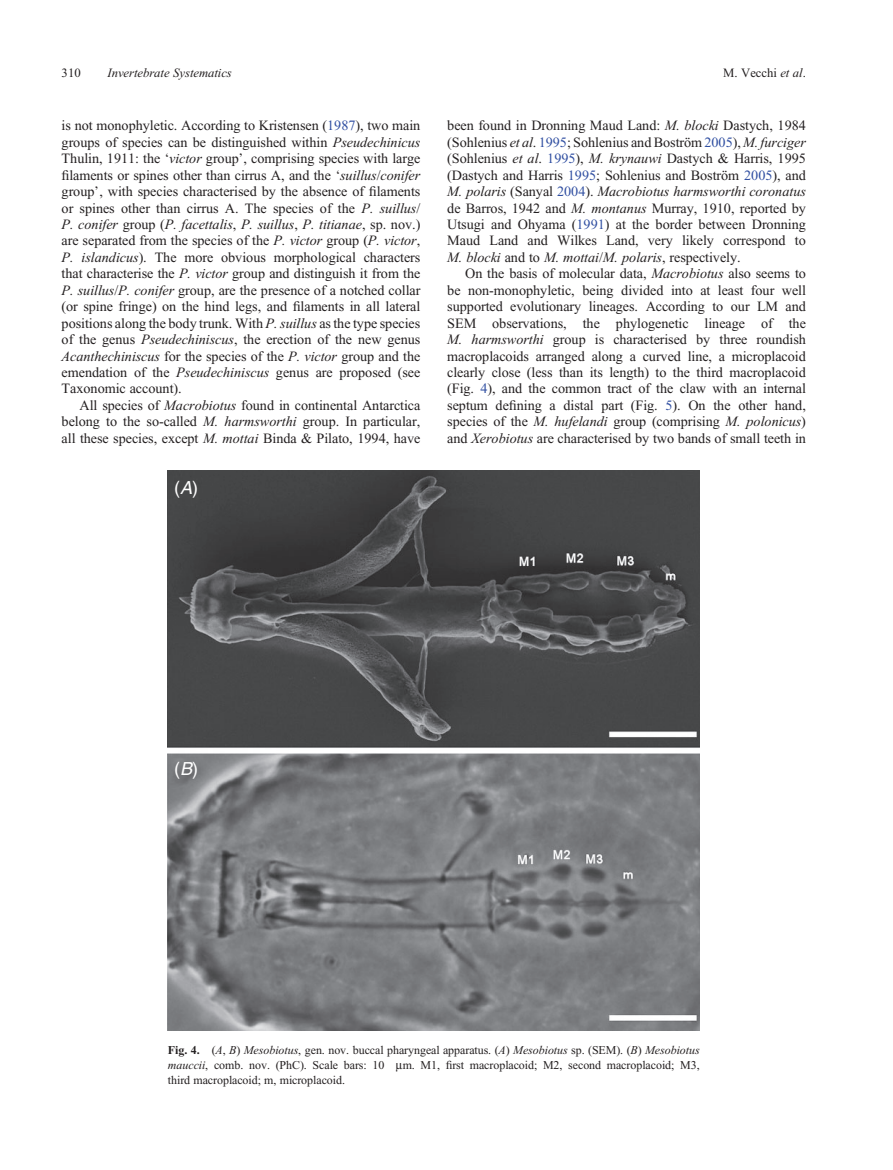
<style>
.page{position:relative;width:893px;height:1170px;background:#fff}
.page>*{position:absolute;margin:0;border:0;box-sizing:border-box;transform-origin:0 0}
.t1{font:18px "Helvetica";color:#fff}
.t2{font:14.25px/16.5px "Times New Roman";color:#231f20;text-align:justify}
.t3{font:italic 12.75px "Times New Roman";color:#231f20}
.t4{font:12.75px "Times New Roman";color:#231f20}
.t5{font:12px/15px "Times New Roman";color:#231f20}
.s1{font-style:italic}
.s2{color:#2f4ea1}
.s3{font-family:"Adv TIR"}
.s4{font-family:"Times New Roman PS+fb"}
.s5{font-weight:700}
</style>
<div class="page">
<img style="left:168px;top:470px;width:532px;height:560px">
<p class="t4" style="left:62px;top:68px;width:21px">310</p>
<p class="t3" style="left:108px;top:68px;width:126px">Invertebrate Systematics</p>
<p class="t4" style="left:723px;top:68px;width:84px">M. Vecchi <span class="s1">et al</span>.</p>
<p class="t2" style="left:62px;top:119px;width:360px">is not monophyletic. According to Kristensen (<span class="s2">1987</span>), two main groups of species can be distinguished within <span class="s1">Pseudechinicus </span>Thulin, 1911: the <span class="s3">‘</span><span class="s1">victor</span> group<span class="s3">’</span>, comprising species with large <span class="s4">fi</span>laments or spines other than cirrus A, and the <span class="s3">‘</span><span class="s1">suillus</span>/<span class="s1">conifer </span>group<span class="s3">’</span>, with species characterised by the absence of <span class="s4">fi</span>laments or spines other than cirrus A. The species of the <span class="s1">P. suillus</span>/ <span class="s1">P. conifer</span> group (<span class="s1">P. facettalis</span>, <span class="s1">P. suillus</span>, <span class="s1">P. titianae</span>, sp. nov.) are separated from the species of the <span class="s1">P. victor</span> group (<span class="s1">P. victor</span>, <span class="s1">P. islandicus</span>). The more obvious morphological characters that characterise the <span class="s1">P. victor</span> group and distinguish it from the <span class="s1">P. suillus</span>/<span class="s1">P. conifer</span> group, are the presence of a notched collar (or spine fringe) on the hind legs, and <span class="s4">fi</span>laments in all lateral positions along the body trunk. With <span class="s1">P. suillus</span> as the type species of the genus <span class="s1">Pseudechiniscus</span>, the erection of the new genus <span class="s1">Acanthechiniscus</span> for the species of the <span class="s1">P. victor</span> group and the emendation of the <span class="s1">Pseudechiniscus</span> genus are proposed (see Taxonomic account).</p>
<p class="t2" style="left:62px;top:398px;width:360px;text-indent:18px">All species of <span class="s1">Macrobiotus</span> found in continental Antarctica belong to the so-called <span class="s1">M. harmsworthi</span> group. In particular, all these species, except <span class="s1">M. mottai</span> Binda &amp; Pilato, 1994, have</p>
<p class="t1" style="left:174px;top:481px;width:25px">(<span class="s1">A</span>)</p>
<p class="t2" style="left:447px;top:119px;width:360px">been found in Dronning Maud Land: <span class="s1">M. blocki</span> Dastych, 1984 (Sohlenius <span class="s1">et al</span>. <span class="s2">1995</span>; Sohlenius and Boström <span class="s2">2005</span>), <span class="s1">M. furciger </span>(Sohlenius <span class="s1">et al</span>. <span class="s2">1995</span>), <span class="s1">M. krynauwi</span> Dastych &amp; Harris, 1995 (Dastych and Harris <span class="s2">1995</span>; Sohlenius and Boström <span class="s2">2005</span>), and <span class="s1">M. polaris</span> (Sanyal <span class="s2">2004</span>). <span class="s1">Macrobiotus harmsworthi coronatus </span>de Barros, 1942 and <span class="s1">M. montanus</span> Murray, 1910, reported by Utsugi and Ohyama (<span class="s2">1991</span>) at the border between Dronning Maud Land and Wilkes Land, very likely correspond to <span class="s1">M. blocki</span> and to <span class="s1">M. mottai</span>/<span class="s1">M. polaris</span>, respectively.</p>
<p class="t2" style="left:447px;top:266px;width:360px;text-indent:18px">On the basis of molecular data, <span class="s1">Macrobiotus</span> also seems to be non-monophyletic, being divided into at least four well supported evolutionary lineages. According to our LM and SEM observations, the phylogenetic lineage of the <span class="s1">M. harmsworthi</span> group is characterised by three roundish macroplacoids arranged along a curved line, a microplacoid clearly close (less than its length) to the third macroplacoid (Fig. <span class="s2">4</span>), and the common tract of the claw with an internal septum de<span class="s4">fi</span>ning a distal part (Fig. <span class="s2">5</span>). On the other hand, species of the <span class="s1">M. hufelandi</span> group (comprising <span class="s1">M. polonicus</span>) and <span class="s1">Xerobiotus</span> are characterised by two bands of small teeth in</p>
<p class="t1" style="left:174px;top:762px;width:25px">(<span class="s1">B</span>)</p>
<p class="t5" style="left:168px;top:1043px;width:533px"><span class="s5">Fig. 4.</span> (<span class="s1">A</span>, <span class="s1">B</span>) <span class="s1">Mesobiotus</span>, gen. nov. buccal pharyngeal apparatus. (<span class="s1">A</span>) <span class="s1">Mesobiotus</span> sp. (SEM). (<span class="s1">B</span>) <span class="s1">Mesobiotus mauccii</span>, comb. nov. (PhC). Scale bars: 10</p>
<p class="t5" style="left:403px;top:1058px;width:298px">m. M1, <span class="s4">fi</span>rst macroplacoid; M2, second macroplacoid; M3,</p>
<p class="t5" style="left:168px;top:1073px;width:179px">third macroplacoid; m, microplacoid.</p>
</div>
